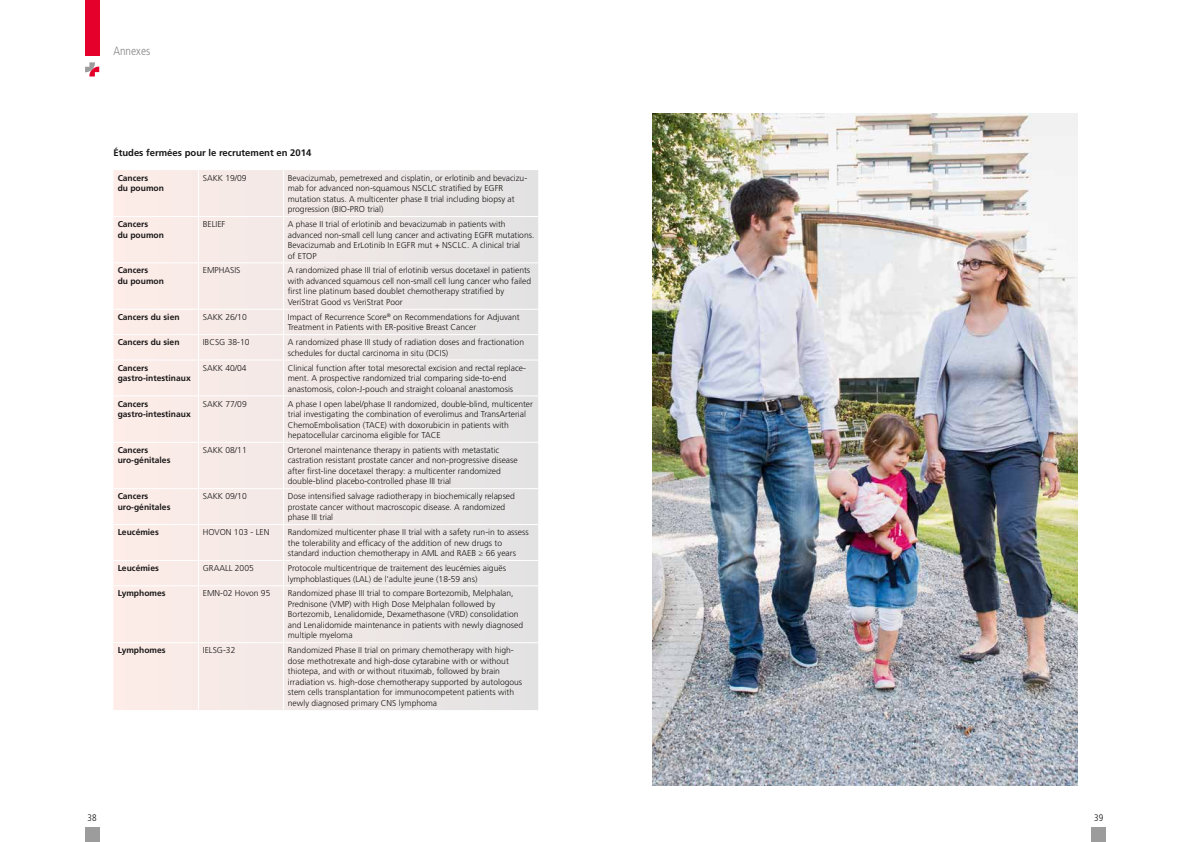
<style>
.page{position:relative;width:1191px;height:842px;background:#fff}
.page>*{position:absolute;margin:0;border:0;box-sizing:border-box;transform-origin:0 0}
.t1{font:300 condensed 12px "Frutiger LT Std";color:#868786}
.t2{font:700 9.5px "Frutiger LT Std";color:#181716}
.t3{font:300 condensed 9.5px "Frutiger LT Std";color:#181716}
.t4{font:300 8.5px/10.5px "Frutiger LT Std";color:#181716}
.t5{font:700 8.5px/10.5px "Frutiger LT Std";color:#181716}
</style>
<div class="page">
<div style="left:85px;top:828px;width:14px;height:14px;background:#9c9c9d"></div>
<div style="left:1091px;top:828px;width:15px;height:14px;background:#9c9c9d"></div>
<div style="left:85px;top:0;width:14px;height:55px;background:#e4002b"></div>
<svg style="left:85px;top:62px;width:14px;height:14px"></svg>
<svg style="left:113px;top:170px;width:425px;height:540px;background:#f0e7e5"></svg>
<hr style="left:113px;top:309px;width:85px;height:1px;background:#fff">
<hr style="left:199px;top:309px;width:84px;height:1px;background:#fff">
<hr style="left:284px;top:309px;width:254px;height:1px;background:#fff">
<hr style="left:198px;top:170px;width:1px;height:46px;background:#fff">
<hr style="left:283px;top:170px;width:1px;height:46px;background:#fff">
<hr style="left:198px;top:217px;width:1px;height:45px;background:#fff">
<hr style="left:283px;top:217px;width:1px;height:45px;background:#fff">
<hr style="left:198px;top:263px;width:1px;height:46px;background:#fff">
<hr style="left:283px;top:263px;width:1px;height:46px;background:#fff">
<svg style="left:198px;top:309px;width:1px;height:50px"></svg>
<svg style="left:283px;top:309px;width:1px;height:50px"></svg>
<hr style="left:198px;top:360px;width:1px;height:35px;background:#fff">
<hr style="left:283px;top:360px;width:1px;height:35px;background:#fff">
<hr style="left:198px;top:396px;width:1px;height:46px;background:#fff">
<hr style="left:283px;top:396px;width:1px;height:46px;background:#fff">
<hr style="left:198px;top:443px;width:1px;height:45px;background:#fff">
<hr style="left:283px;top:443px;width:1px;height:45px;background:#fff">
<hr style="left:198px;top:489px;width:1px;height:35px;background:#fff">
<hr style="left:283px;top:489px;width:1px;height:35px;background:#fff">
<hr style="left:198px;top:525px;width:1px;height:35px;background:#fff">
<hr style="left:283px;top:525px;width:1px;height:35px;background:#fff">
<svg style="left:198px;top:561px;width:1px;height:24px"></svg>
<svg style="left:283px;top:561px;width:1px;height:24px"></svg>
<hr style="left:198px;top:586px;width:1px;height:56px;background:#fff">
<hr style="left:283px;top:586px;width:1px;height:56px;background:#fff">
<hr style="left:198px;top:643px;width:1px;height:67px;background:#fff">
<hr style="left:283px;top:643px;width:1px;height:67px;background:#fff">
<hr style="left:113px;top:216px;width:85px;height:1px;background:#fff">
<hr style="left:198px;top:216px;width:85px;height:1px;background:#fff">
<hr style="left:283px;top:216px;width:255px;height:1px;background:#fff">
<hr style="left:113px;top:262px;width:85px;height:1px;background:#fff">
<hr style="left:198px;top:262px;width:85px;height:1px;background:#fff">
<hr style="left:283px;top:262px;width:255px;height:1px;background:#fff">
<hr style="left:113px;top:334px;width:85px;height:1px;background:#fff">
<hr style="left:198px;top:334px;width:85px;height:1px;background:#fff">
<hr style="left:283px;top:334px;width:255px;height:1px;background:#fff">
<hr style="left:113px;top:359px;width:85px;height:1px;background:#fff">
<hr style="left:198px;top:359px;width:85px;height:1px;background:#fff">
<hr style="left:283px;top:359px;width:255px;height:1px;background:#fff">
<hr style="left:113px;top:395px;width:85px;height:1px;background:#fff">
<hr style="left:198px;top:395px;width:85px;height:1px;background:#fff">
<hr style="left:283px;top:395px;width:255px;height:1px;background:#fff">
<hr style="left:113px;top:442px;width:85px;height:1px;background:#fff">
<hr style="left:198px;top:442px;width:85px;height:1px;background:#fff">
<hr style="left:283px;top:442px;width:255px;height:1px;background:#fff">
<hr style="left:113px;top:488px;width:85px;height:1px;background:#fff">
<hr style="left:198px;top:488px;width:85px;height:1px;background:#fff">
<hr style="left:283px;top:488px;width:255px;height:1px;background:#fff">
<hr style="left:113px;top:524px;width:85px;height:1px;background:#fff">
<hr style="left:198px;top:524px;width:85px;height:1px;background:#fff">
<hr style="left:283px;top:524px;width:255px;height:1px;background:#fff">
<hr style="left:113px;top:560px;width:85px;height:1px;background:#fff">
<hr style="left:198px;top:560px;width:85px;height:1px;background:#fff">
<hr style="left:283px;top:560px;width:255px;height:1px;background:#fff">
<hr style="left:113px;top:585px;width:85px;height:1px;background:#fff">
<hr style="left:198px;top:585px;width:85px;height:1px;background:#fff">
<hr style="left:283px;top:585px;width:255px;height:1px;background:#fff">
<hr style="left:113px;top:642px;width:85px;height:1px;background:#fff">
<hr style="left:198px;top:642px;width:85px;height:1px;background:#fff">
<hr style="left:283px;top:642px;width:255px;height:1px;background:#fff">
<img style="left:652px;top:113px;width:425px;height:672px">
<h1 class="t1" style="left:113px;top:44px;width:38px">Annexes</h1>
<p class="t2" style="left:113px;top:147px;width:199px">Études fermées pour le recrutement en 2014</p>
<p class="t5" style="left:118px;top:173px;width:48px">Cancers<br>du poumon</p>
<p class="t4" style="left:203px;top:173px;width:45px">SAKK 19/09</p>
<p class="t4" style="left:288px;top:173px;width:241px">Bevacizumab, pemetrexed and cisplatin, or erlotinib and bevacizu&shy;mab for advanced non-squamous NSCLC stratified by EGFR mutation status. A multicenter phase II trial including biopsy at progression (BIO-PRO trial)</p>
<p class="t5" style="left:118px;top:219px;width:48px">Cancers<br>du poumon</p>
<p class="t4" style="left:203px;top:219px;width:24px">BELIEF</p>
<p class="t4" style="left:288px;top:219px;width:248px">A phase II trial of erlotinib and bevacizumab in patients with advanced non-small cell lung cancer and activating EGFR mutations.<br>Bevacizumab and ErLotinib In EGFR mut + NSCLC. A clinical trial<br>of ETOP</p>
<p class="t5" style="left:118px;top:265px;width:48px">Cancers<br>du poumon</p>
<p class="t4" style="left:203px;top:265px;width:39px">EMPHASIS</p>
<p class="t4" style="left:288px;top:265px;width:245px">A randomized phase III trial of erlotinib versus docetaxel in patients with advanced squamous cell non-small cell lung cancer who failed first line platinum based doublet chemotherapy stratified by VeriStrat Good vs VeriStrat Poor</p>
<p class="t5" style="left:118px;top:312px;width:63px">Cancers du sien</p>
<p class="t4" style="left:203px;top:312px;width:45px">SAKK 26/10</p>
<p class="t4" style="left:288px;top:312px;width:233px">Impact of Recurrence Score<sup>®</sup> on Recommendations for Adjuvant<br>Treatment in Patients with ER-positive Breast Cancer</p>
<p class="t5" style="left:118px;top:337px;width:63px">Cancers du sien</p>
<p class="t4" style="left:203px;top:337px;width:48px">IBCSG 38-10</p>
<p class="t4" style="left:288px;top:337px;width:238px">A randomized phase III study of radiation doses and fractionation schedules for ductal carcinoma in situ (DCIS)</p>
<p class="t5" style="left:118px;top:362px;width:75px">Cancers gastro-intestinaux</p>
<p class="t4" style="left:203px;top:363px;width:45px">SAKK 40/04</p>
<p class="t4" style="left:288px;top:363px;width:239px">Clinical function after total mesorectal excision and rectal replace&shy;ment. A prospective randomized trial comparing side-to-end anastomosis, colon-J-pouch and straight coloanal anastomosis</p>
<p class="t5" style="left:118px;top:398px;width:75px">Cancers gastro-intestinaux</p>
<p class="t4" style="left:203px;top:398px;width:45px">SAKK 77/09</p>
<p class="t4" style="left:288px;top:398px;width:247px">A phase I open label/phase II randomized, double-blind, multicenter trial investigating the combination of everolimus and TransArterial ChemoEmbolisation (TACE) with doxorubicin in patients with hepatocellular carcinoma eligible for TACE</p>
<p class="t5" style="left:118px;top:445px;width:54px">Cancers uro-génitales</p>
<p class="t4" style="left:203px;top:445px;width:45px">SAKK 08/11</p>
<p class="t4" style="left:288px;top:445px;width:231px">Orteronel maintenance therapy in patients with metastatic castration resistant prostate cancer and non-progressive disease after first-line docetaxel therapy: a multicenter randomized double-blind placebo-controlled phase III trial</p>
<p class="t5" style="left:118px;top:491px;width:54px">Cancers uro-génitales</p>
<p class="t4" style="left:203px;top:491px;width:45px">SAKK 09/10</p>
<p class="t4" style="left:288px;top:491px;width:229px">Dose intensified salvage radiotherapy in biochemically relapsed prostate cancer without macroscopic disease. A randomized phase III trial</p>
<p class="t5" style="left:118px;top:527px;width:43px">Leucémies</p>
<p class="t4" style="left:203px;top:527px;width:68px">HOVON 103 - LEN</p>
<p class="t4" style="left:288px;top:527px;width:242px">Randomized multicenter phase II trial with a safety run-in to assess the tolerability and efficacy of the addition of new drugs to standard induction chemotherapy in AML and RAEB ≥ 66 years</p>
<p class="t5" style="left:118px;top:563px;width:43px">Leucémies</p>
<p class="t4" style="left:203px;top:563px;width:53px">GRAALL 2005</p>
<p class="t4" style="left:288px;top:563px;width:220px">Protocole multicentrique de traitement des leucémies aiguës lymphoblastiques (LAL) de l'adulte jeune (18-59 ans)</p>
<p class="t5" style="left:118px;top:588px;width:49px">Lymphomes</p>
<p class="t4" style="left:203px;top:588px;width:69px">EMN-02 Hovon 95</p>
<p class="t4" style="left:288px;top:588px;width:237px">Randomized phase III trial to compare Bortezomib, Melphalan, Prednisone (VMP) with High Dose Melphalan followed by Bortezomib, Lenalidomide, Dexamethasone (VRD) consolidation and Lenalidomide maintenance in patients with newly diagnosed multiple myeloma</p>
<p class="t5" style="left:118px;top:645px;width:49px">Lymphomes</p>
<p class="t4" style="left:203px;top:645px;width:34px">IELSG-32</p>
<p class="t4" style="left:288px;top:645px;width:236px">Randomized Phase II trial on primary chemotherapy with high&shy;dose methotrexate and high-dose cytarabine with or without thiotepa, and with or without rituximab, followed by brain irradiation vs. high-dose chemotherapy supported by autologous stem cells transplantation for immunocompetent patients with newly diagnosed primary CNS lymphoma</p>
<p class="t3" style="left:88px;top:812px;width:11px">38</p>
<p class="t3" style="left:1094px;top:812px;width:11px">39</p>
</div>
